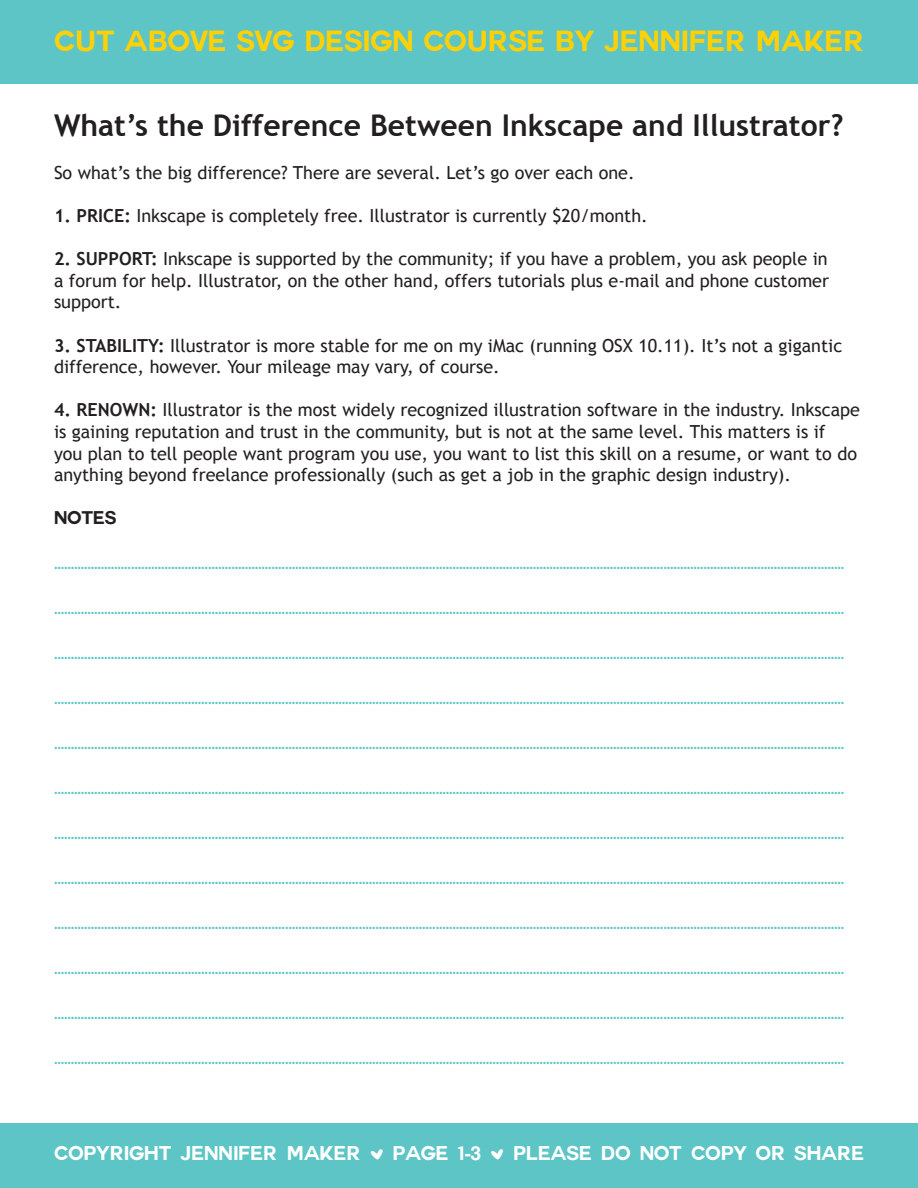
<style>
.page{position:relative;width:918px;height:1188px;background:#fff}
.page>*{position:absolute;margin:0;border:0;box-sizing:border-box;transform-origin:0 0}
.t1{font:700 30px "Trebuchet MS";color:#231f20}
.t2{font:700 28.5px "Couture";color:#fed006}
.t3{font:700 19.5px "Couture";color:#fff}
.t4{font:700 18px "Myriad Arabic";color:#5dc5c5}
.t5{font:18px/21.6px "Trebuchet MS";color:#231f20}
.t6{font:700 18px "Couture";color:#231f20}
.s1{font-weight:700}
.s2{font-family:"Cutie Patootie";font-weight:400}
.s3{font-family:"Arial"}
</style>
<div class="page">
<div style="left:2px;top:1px;width:916px;height:83px;background:#5dc5c5"></div>
<div style="left:1px;top:1123px;width:916px;height:65px;background:#5dc5c5"></div>
<hr style="left:0;top:1px;width:2px;height:83px;background:#5dc5c5">
<hr style="left:0;top:1123px;width:1px;height:65px;background:#5dc5c5">
<h2 class="t2" style="left:54px;top:28px;width:812px">CUT ABOVE SVG DESIGN COURSE BY JENNIFER MAKER</h2>
<p class="t1" style="left:54px;top:106px;width:791px">What’s the Difference Between Inkscape and Illustrator?</p>
<p class="t5" style="left:54px;top:162px;width:582px">So what’s the big difference? There are several. Let’s go over each one.</p>
<p class="t5" style="left:54px;top:205px;width:595px"><span class="s1">1. PRICE:</span> Inkscape is completely free. Illustrator is currently $20/month.</p>
<p class="t5" style="left:54px;top:248px;width:777px;text-align:justify"><span class="s1">2. SUPPORT:</span> Inkscape is supported by the community; if you have a problem, you ask people in a forum for help. Illustrator, on the other hand, offers tutorials plus e-mail and phone customer support.</p>
<p class="t5" style="left:54px;top:335px;width:790px"><span class="s1">3. STABILITY:</span> Illustrator is more stable for me on my iMac (running OSX 10.11). It’s not a gigantic difference, however. Your mileage may vary, of course.</p>
<p class="t5" style="left:54px;top:399px;width:808px"><span class="s1">4. RENOWN:</span> Illustrator is the most widely recognized illustration software in the industry. Inkscape is gaining reputation and trust in the community, but is not at the same level. This matters is if<br>you plan to tell people want program you use, you want to list this skill on a resume, or want to do anything beyond freelance professionally (such as get a job in the graphic design industry).</p>
<p class="t6" style="left:54px;top:510px;width:64px">NOTES</p>
<p class="t4" style="left:54px;top:553px;width:792px">............................................................................................................................................................................................................................................</p>
<p class="t4" style="left:54px;top:598px;width:792px">............................................................................................................................................................................................................................................</p>
<p class="t4" style="left:54px;top:643px;width:792px">............................................................................................................................................................................................................................................</p>
<p class="t4" style="left:54px;top:688px;width:792px">............................................................................................................................................................................................................................................</p>
<p class="t4" style="left:54px;top:733px;width:792px">............................................................................................................................................................................................................................................</p>
<p class="t4" style="left:54px;top:778px;width:792px">............................................................................................................................................................................................................................................</p>
<p class="t4" style="left:54px;top:823px;width:792px">............................................................................................................................................................................................................................................</p>
<p class="t4" style="left:54px;top:868px;width:792px">............................................................................................................................................................................................................................................</p>
<p class="t4" style="left:54px;top:913px;width:792px">............................................................................................................................................................................................................................................</p>
<p class="t4" style="left:54px;top:958px;width:792px">............................................................................................................................................................................................................................................</p>
<p class="t4" style="left:54px;top:1003px;width:792px">............................................................................................................................................................................................................................................</p>
<p class="t4" style="left:54px;top:1048px;width:792px">............................................................................................................................................................................................................................................</p>
<p class="t3" style="left:54px;top:1144px;width:812px">COPYRIGHT JENNIFER MAKER <span class="s2">|</span> PAGE 1<span class="s3">-</span>3 <span class="s2">|</span> PLEASE DO NOT COPY OR SHARE</p>
</div>
